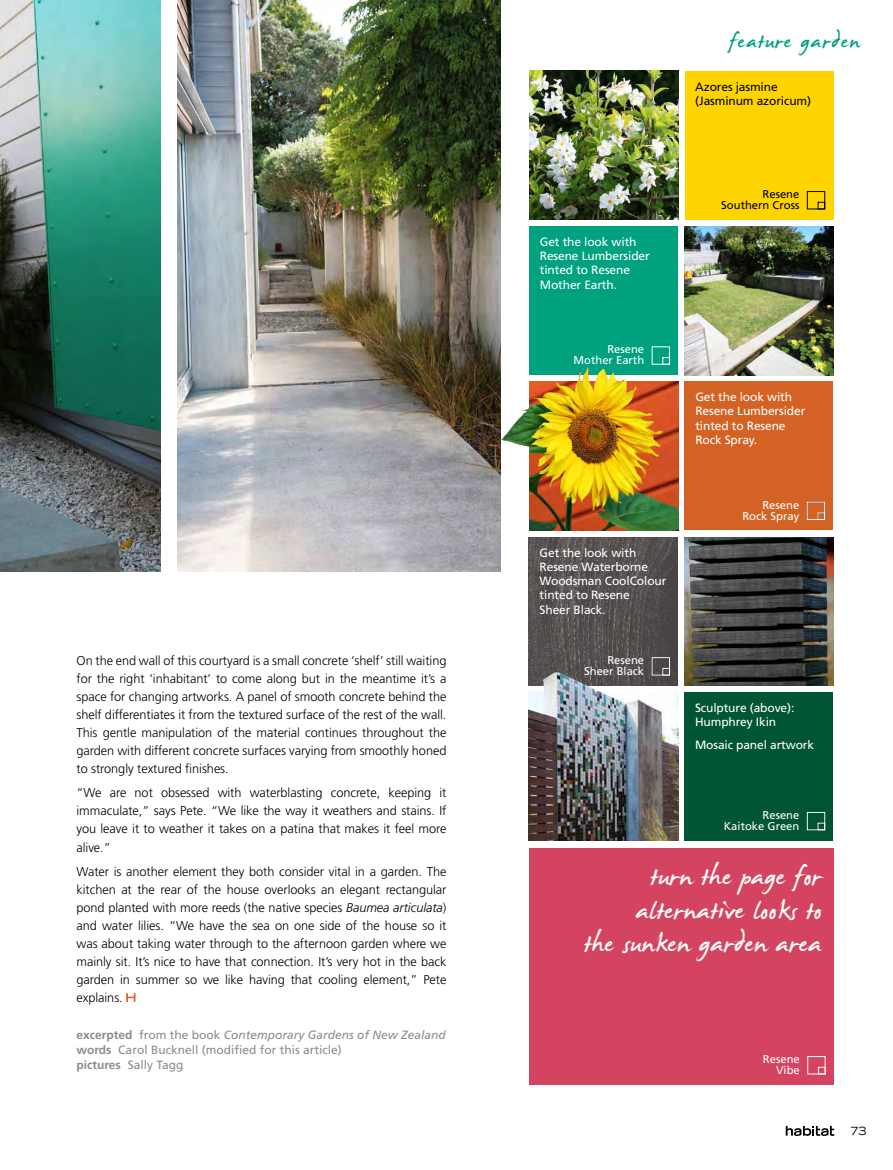
<style>
.page{position:relative;width:893px;height:1170px;background:#fff}
.page>*{position:absolute;margin:0;border:0;box-sizing:border-box;transform-origin:0 0}
.t1{font:45px/33.8px "James Fajardo";letter-spacing:.005em;color:#fff;text-align:right}
.t2{font:36px "James Fajardo";letter-spacing:.035em;color:#00a17f}
.t3{font:300 12.75px/18px "Frutiger";letter-spacing:-.005em;color:#000;text-align:justify}
.t4{font:12px/14.2px "Frutiger";letter-spacing:-.01em;color:#fff}
.t5{font:12px/15px "Frutiger";color:#898e8b}
.t6{font:12px/14.2px "Frutiger";letter-spacing:-.01em;color:#000}
.t7{font:11.25px/11.2px "Frutiger";color:#fff;text-align:right}
.t8{font:11.25px/11.2px "Frutiger";color:#000;text-align:right}
.t9{font:expanded 11.25px "Trade Gothic LH";color:#000}
.s1{font-style:italic}
.s2{font-weight:700}
</style>
<div class="page">
<div style="left:684px;top:692px;width:149px;height:148px;background:#005534"></div>
<div style="left:529px;top:226px;width:149px;height:149px;background:#00a17f"></div>
<div style="left:529px;top:847px;width:304px;height:237px;background:#d4435f"></div>
<img style="left:529px;top:71px;width:149px;height:149px">
<img style="left:529px;top:381px;width:149px;height:149px">
<div style="left:685px;top:71px;width:148px;height:149px;background:#ffd400"></div>
<div style="left:807px;top:191px;width:18px;height:18px;border:1px solid #000"></div>
<div style="left:818px;top:202px;width:7px;height:7px;border:1px solid #000"></div>
<img style="left:529px;top:537px;width:149px;height:149px">
<div style="left:684px;top:381px;width:149px;height:149px;background:#d46225"></div>
<div style="left:818px;top:512px;width:7px;height:7px;border:1px solid #fff"></div>
<img style="left:685px;top:226px;width:148px;height:149px">
<div style="left:807px;top:1056px;width:18px;height:18px;border:1px solid #fff"></div>
<div style="left:818px;top:1066px;width:7px;height:8px;border:1px solid #fff"></div>
<img style="left:529px;top:691px;width:149px;height:149px">
<img style="left:685px;top:537px;width:148px;height:149px">
<div style="left:663px;top:357px;width:7px;height:7px;border:1px solid #fff"></div>
<svg style="left:126px;top:993px;width:9px;height:8px"></svg>
<img style="left:0;top:0;width:161px;height:571px">
<img style="left:543px;top:672px;width:52px;height:55px">
<img style="left:501px;top:368px;width:126px;height:78px">
<img style="left:177px;top:0;width:324px;height:571px">
<div style="left:807px;top:812px;width:18px;height:18px;border:1px solid #fff"></div>
<div style="left:818px;top:822px;width:7px;height:8px;border:1px solid #fff"></div>
<div style="left:652px;top:657px;width:18px;height:18px;border:1px solid #fff"></div>
<div style="left:663px;top:668px;width:7px;height:7px;border:1px solid #fff"></div>
<svg style="left:786px;top:1125px;width:48px;height:10px"></svg>
<p class="t3" style="left:77px;top:651px;width:371px">On the end wall of this courtyard is a small concrete ‘shelf’ still waiting for the right ‘inhabitant’ to come along but in the meantime it’s a space for changing artworks. A panel of smooth concrete behind the shelf differentiates it from the textured surface of the rest of the wall.<br>This gentle manipulation of the material continues throughout the garden with different concrete surfaces varying from smoothly honed to strongly textured finishes.</p>
<p class="t3" style="left:77px;top:784px;width:371px">“We are not obsessed with waterblasting concrete, keeping it immaculate,” says Pete. “We like the way it weathers and stains. If you leave it to weather it takes on a patina that makes it feel more alive.”</p>
<p class="t3" style="left:77px;top:862px;width:371px">Water is another element they both consider vital in a garden. The kitchen at the rear of the house overlooks an elegant rectangular pond planted with more reeds (the native species <span class="s1">Baumea articulata</span>) and water lilies. “We have the sea on one side of the house so it was about taking water through to the afternoon garden where we mainly sit. It’s nice to have that connection. It’s very hot in the back garden in summer so we like having that cooling element,” Pete explains.</p>
<p class="t5" style="left:77px;top:1027px;width:371px"><span class="s2">excerpted</span> from the book <span class="s1">Contemporary Gardens of New Zealand </span><span class="s2">words</span> Carol Bucknell (modified for this article)<br><span class="s2">pictures</span> Sally Tagg</p>
<h2 class="t2" style="left:730px;top:22px;width:132px">feature garden</h2>
<p class="t6" style="left:695px;top:79px;width:117px">Azores jasmine (Jasminum azoricum)</p>
<p class="t4" style="left:540px;top:234px;width:111px">Get the look with<br>Resene Lumbersider tinted to Resene<br>Mother Earth.</p>
<p class="t7" style="left:574px;top:344px;width:72px">Resene<br>Mother Earth</p>
<p class="t4" style="left:540px;top:545px;width:128px">Get the look with<br>Resene Waterborne<br>Woodsman CoolColour tinted to Resene<br>Sheer Black.</p>
<p class="t7" style="left:584px;top:654px;width:62px">Resene<br>Sheer Black</p>
<p class="t8" style="left:721px;top:188px;width:80px">Resene<br>Southern Cross</p>
<p class="t4" style="left:695px;top:390px;width:111px">Get the look with<br>Resene Lumbersider tinted to Resene<br>Rock Spray.</p>
<p class="t7" style="left:742px;top:499px;width:58px">Resene<br>Rock Spray</p>
<p class="t4" style="left:695px;top:700px;width:101px">Sculpture (above):<br>Humphrey Ikin</p>
<p class="t4" style="left:695px;top:737px;width:121px">Mosaic panel artwork</p>
<p class="t7" style="left:724px;top:809px;width:77px">Resene<br>Kaitoke Green</p>
<h1 class="t1" style="left:584px;top:862px;width:239px">turn the page for alternative looks to<br>the sunken garden area</h1>
<p class="t7" style="left:763px;top:1053px;width:38px">Resene<br>Vibe</p>
<p class="t9" style="left:850px;top:1123px;width:18px">73</p>
</div>
